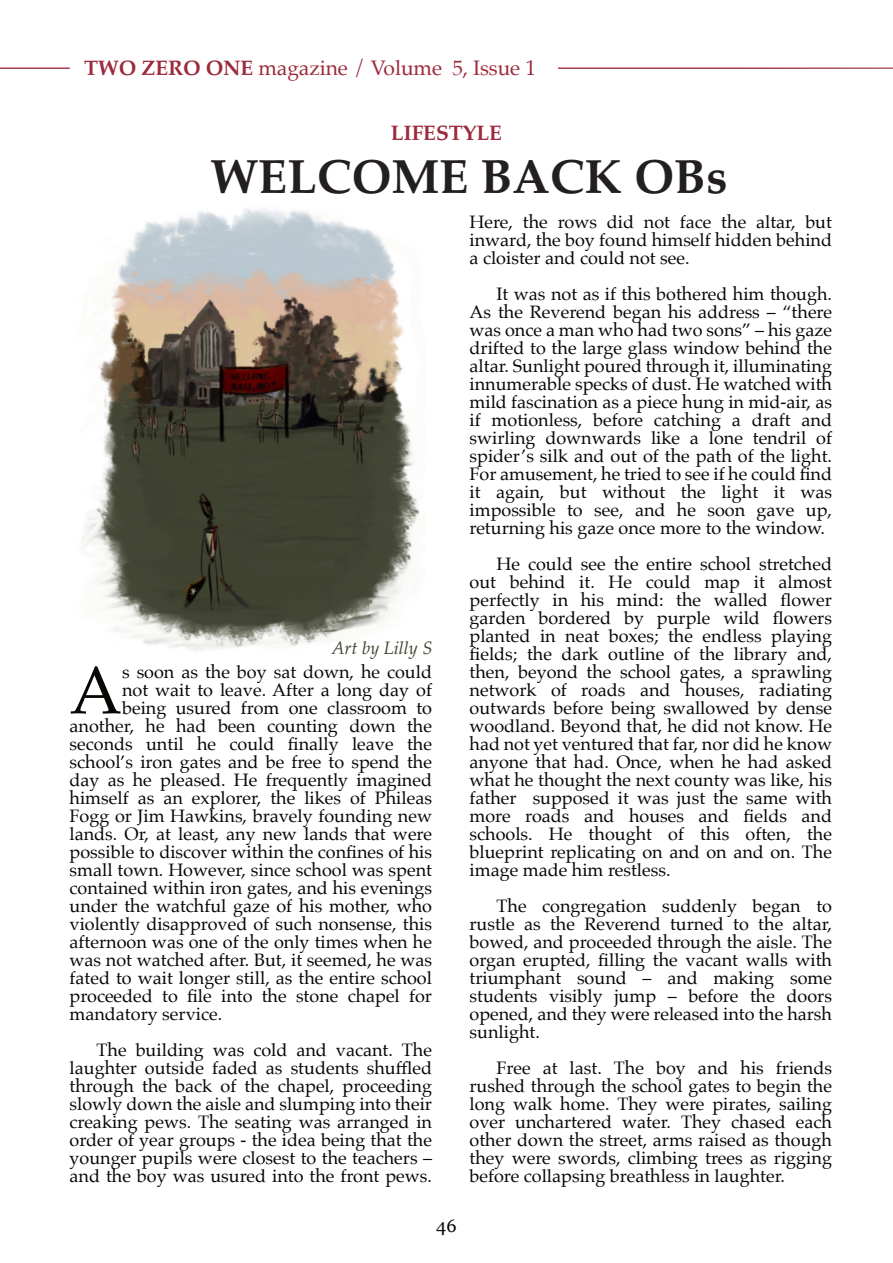
<style>
.page{position:relative;width:893px;height:1263px;background:#fff}
.page>*{position:absolute;margin:0;border:0;box-sizing:border-box;transform-origin:0 0}
.t1{font:67.5px "Palatino";color:#080704}
.t2{font:700 48px "Palatino";color:#231f20}
.t3{font:21px "Palatino";letter-spacing:-.005em;color:#9c2a3b}
.t4{font:700 21px "Palatino";letter-spacing:-.005em;color:#9c2a3b}
.t5{font:18px/18px "Palatino";color:#080704;text-align:justify}
.t6{font:italic 18px "Palatino";color:#41432e}
.t7{font:18px "Georgia";color:#080704}
.s1{font-weight:700}
</style>
<div class="page">
<hr style="left:0;top:68px;width:69px;height:1px;background:#9c2a3b">
<hr style="left:558px;top:68px;width:335px;height:1px;background:#9c2a3b">
<img style="left:82px;top:208px;width:338px;height:443px">
<p class="t3" style="left:84px;top:58px;width:453px"><span class="s1">TWO ZERO ONE</span> magazine / Volume 5, Issue 1</p>
<p class="t4" style="left:391px;top:122px;width:113px">LIFESTYLE</p>
<h2 class="t2" style="left:210px;top:154px;width:519px">WELCOME BACK OBs</h2>
<p class="t6" style="left:332px;top:639px;width:102px">Art by Lilly S</p>
<h1 class="t1" style="left:70px;top:658px;width:54px">A</h1>
<p class="t5" style="left:122px;top:664px;width:311px">s soon as the boy sat down, he could</p>
<p class="t5" style="left:122px;top:682px;width:311px">not wait to leave. After a long day of</p>
<p class="t5" style="left:122px;top:700px;width:311px">being usured from one classroom to</p>
<p class="t5" style="left:70px;top:718px;width:364px">another, he had been counting down the</p>
<p class="t5" style="left:70px;top:736px;width:364px">seconds until he could finally leave the</p>
<p class="t5" style="left:70px;top:754px;width:364px">school’s iron gates and be free to spend the</p>
<p class="t5" style="left:70px;top:772px;width:364px">day as he pleased. He frequently imagined</p>
<p class="t5" style="left:70px;top:790px;width:364px">himself as an explorer, the likes of Phileas</p>
<p class="t5" style="left:70px;top:808px;width:364px">Fogg or Jim Hawkins, bravely founding new</p>
<p class="t5" style="left:70px;top:826px;width:364px">lands. Or, at least, any new lands that were</p>
<p class="t5" style="left:70px;top:844px;width:364px">possible to discover within the confines of his</p>
<p class="t5" style="left:70px;top:862px;width:364px">small town. However, since school was spent</p>
<p class="t5" style="left:70px;top:880px;width:364px">contained within iron gates, and his evenings</p>
<p class="t5" style="left:70px;top:898px;width:364px">under the watchful gaze of his mother, who</p>
<p class="t5" style="left:70px;top:916px;width:364px">violently disapproved of such nonsense, this</p>
<p class="t5" style="left:70px;top:934px;width:364px">afternoon was one of the only times when he</p>
<p class="t5" style="left:70px;top:952px;width:364px">was not watched after. But, it seemed, he was</p>
<p class="t5" style="left:70px;top:970px;width:364px">fated to wait longer still, as the entire school</p>
<p class="t5" style="left:70px;top:988px;width:364px">proceeded to file into the stone chapel for</p>
<p class="t5" style="left:70px;top:1006px;width:154px">mandatory service.</p>
<p class="t5" style="left:70px;top:1042px;width:364px;text-indent:27px">The building was cold and vacant. The laughter outside faded as students shuffled through the back of the chapel, proceeding slowly down the aisle and slumping into their creaking pews. The seating was arranged in order of year groups - the idea being that the younger pupils were closest to the teachers – and the boy was usured into the front pews.</p>
<p class="t7" style="left:436px;top:1218px;width:22px">46</p>
<p class="t5" style="left:470px;top:214px;width:364px">Here, the rows did not face the altar, but inward, the boy found himself hidden behind a cloister and could not see.</p>
<p class="t5" style="left:470px;top:286px;width:364px;text-indent:27px">It was not as if this bothered him though.<br>As the Reverend began his address – “there was once a man who had two sons” – his gaze drifted to the large glass window behind the altar. Sunlight poured through it, illuminating innumerable specks of dust. He watched with mild fascination as a piece hung in mid-air, as if motionless, before catching a draft and swirling downwards like a lone tendril of spider’s silk and out of the path of the light.<br>For amusement, he tried to see if he could find it again, but without the light it was impossible to see, and he soon gave up, returning his gaze once more to the window.</p>
<p class="t5" style="left:470px;top:556px;width:364px;text-indent:27px">He could see the entire school stretched out behind it. He could map it almost perfectly in his mind: the walled flower garden bordered by purple wild flowers planted in neat boxes; the endless playing fields; the dark outline of the library and, then, beyond the school gates, a sprawling network of roads and houses, radiating outwards before being swallowed by dense woodland. Beyond that, he did not know. He had not yet ventured that far, nor did he know anyone that had. Once, when he had asked what he thought the next county was like, his father supposed it was just the same with more roads and houses and fields and schools. He thought of this often, the blueprint replicating on and on and on. The image made him restless.</p>
<p class="t5" style="left:470px;top:898px;width:364px;text-indent:27px">The congregation suddenly began to rustle as the Reverend turned to the altar, bowed, and proceeded through the aisle. The organ erupted, filling the vacant walls with triumphant sound – and making some students visibly jump – before the doors opened, and they were released into the harsh sunlight.</p>
<p class="t5" style="left:470px;top:1060px;width:364px;text-indent:27px">Free at last. The boy and his friends rushed through the school gates to begin the long walk home. They were pirates, sailing over unchartered water. They chased each other down the street, arms raised as though they were swords, climbing trees as rigging before collapsing breathless in laughter.</p>
</div>
